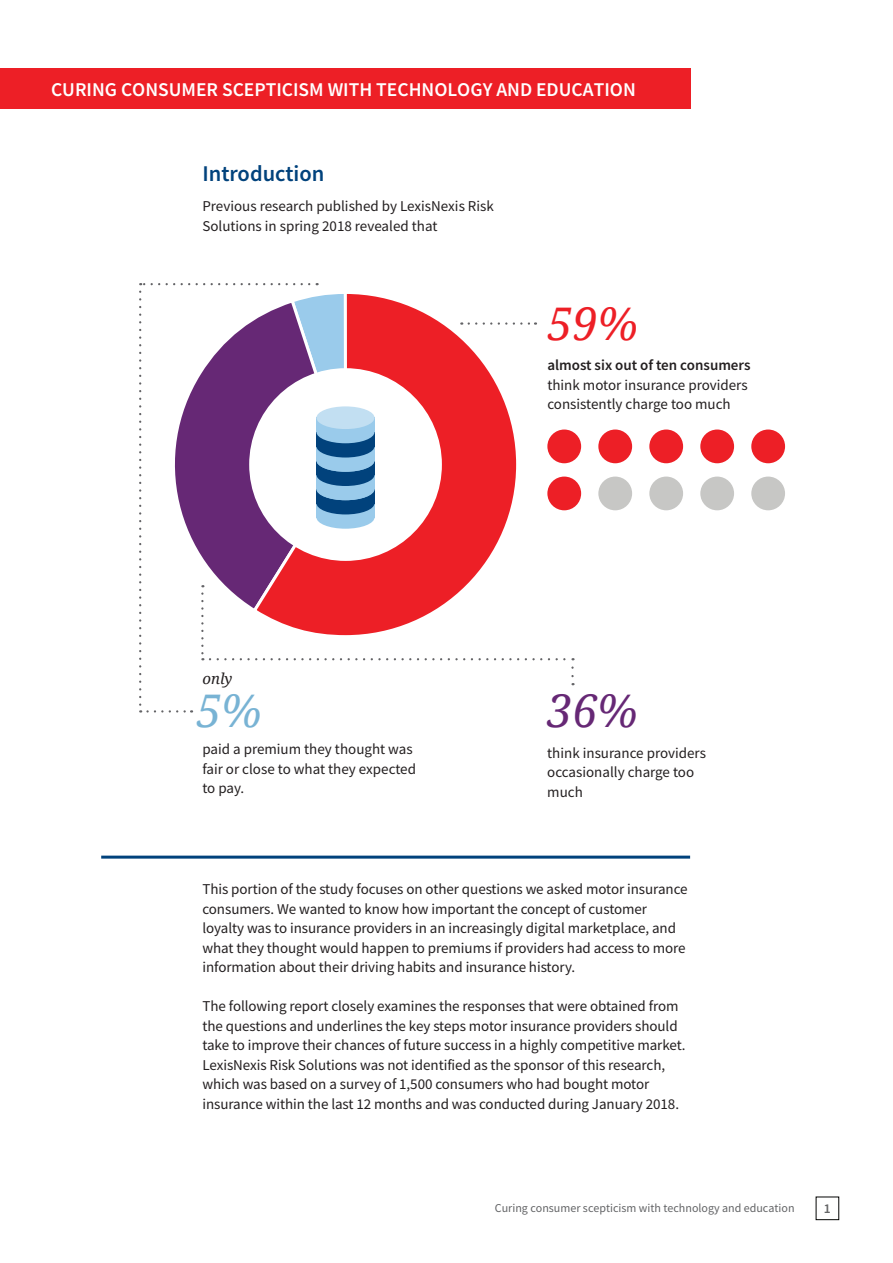
<style>
.page{position:relative;width:893px;height:1263px;background:#fff}
.page>*{position:absolute;margin:0;border:0;box-sizing:border-box;transform-origin:0 0}
.t1{font:italic 45px "Droid Serif";color:#ed1f26}
.t2{font:italic 45px "Droid Serif";color:#662875}
.t3{font:italic 45px "Droid Serif";color:#78b3d4}
.t4{font:600 22.5px "Source Sans Pro";color:#01427c}
.t5{font:600 19.5px "Source Sans Pro";color:#fff}
.t6{font:15px/19.5px "Source Sans Pro";letter-spacing:-.005em;color:#231f20}
.t7{font:600 15px "Source Sans Pro";color:#231f20}
.t8{font:italic 15px "Droid Serif";color:#231f20}
.t9{font:600 13.5px "Source Sans Pro";color:#646566}
.t10{font:12px "Source Sans Pro";color:#636466}
</style>
<div class="page">
<hr style="left:101px;top:856px;width:589px;height:3px;background:#01427c">
<div style="left:0;top:68px;width:690px;height:40px;background:#ed1f26"></div>
<svg style="left:139px;top:283px;width:435px;height:429px"></svg>
<div style="left:547px;top:429px;width:34px;height:34px;background:#ed1f26;border-radius:50%"></div>
<div style="left:598px;top:429px;width:34px;height:34px;background:#ed1f26;border-radius:50%"></div>
<div style="left:649px;top:429px;width:34px;height:34px;background:#ed1f26;border-radius:50%"></div>
<div style="left:700px;top:429px;width:34px;height:34px;background:#ed1f26;border-radius:50%"></div>
<div style="left:751px;top:429px;width:34px;height:34px;background:#ed1f26;border-radius:50%"></div>
<div style="left:547px;top:477px;width:34px;height:33px;background:#ed1f26;border-radius:50%"></div>
<div style="left:598px;top:477px;width:34px;height:33px;background:#c7c7c5;border-radius:50%"></div>
<div style="left:649px;top:477px;width:34px;height:33px;background:#c7c7c5;border-radius:50%"></div>
<div style="left:700px;top:477px;width:34px;height:33px;background:#c7c7c5;border-radius:50%"></div>
<div style="left:751px;top:477px;width:34px;height:33px;background:#c7c7c5;border-radius:50%"></div>
<div style="left:316px;top:506px;width:59px;height:23px;background:#9acbeb;border-radius:50%"></div>
<svg style="left:316px;top:505px;width:59px;height:10px"></svg>
<div style="left:316px;top:492px;width:59px;height:22px;background:#01427c;border-radius:50%"></div>
<svg style="left:316px;top:491px;width:59px;height:10px"></svg>
<div style="left:316px;top:478px;width:59px;height:22px;background:#9acbeb;border-radius:50%"></div>
<div style="left:316px;top:475px;width:59px;height:14px;background:#9acbeb"></div>
<div style="left:316px;top:463px;width:59px;height:23px;background:#01427c;border-radius:50%"></div>
<div style="left:316px;top:460px;width:59px;height:15px;background:#01427c"></div>
<div style="left:316px;top:449px;width:59px;height:23px;background:#9acbeb;border-radius:50%"></div>
<svg style="left:316px;top:448px;width:59px;height:10px"></svg>
<div style="left:316px;top:435px;width:59px;height:22px;background:#01427c;border-radius:50%"></div>
<svg style="left:316px;top:434px;width:59px;height:10px"></svg>
<div style="left:316px;top:421px;width:59px;height:22px;background:#9acbeb;border-radius:50%"></div>
<div style="left:316px;top:418px;width:59px;height:14px;background:#9acbeb"></div>
<div style="left:316px;top:406px;width:59px;height:23px;background:#c2dff2;border-radius:50%"></div>
<h3 class="t5" style="left:51px;top:76px;width:586px">CURING CONSUMER SCEPTICISM WITH TECHNOLOGY AND EDUCATION</h3>
<h2 class="t4" style="left:202px;top:159px;width:123px">Introduction</h2>
<p class="t6" style="left:202px;top:197px;width:293px">Previous research published by LexisNexis Risk<br>Solutions in spring 2018 revealed that</p>
<h1 class="t1" style="left:547px;top:296px;width:92px">59%</h1>
<p class="t7" style="left:547px;top:356px;width:205px">almost six out of ten consumers</p>
<p class="t6" style="left:547px;top:375px;width:202px">think motor insurance providers consistently charge too much</p>
<p class="t8" style="left:202px;top:669px;width:31px">only</p>
<h1 class="t3" style="left:196px;top:683px;width:67px">5%</h1>
<h1 class="t2" style="left:547px;top:683px;width:92px">36%</h1>
<p class="t6" style="left:202px;top:739px;width:215px">paid a premium they thought was fair or close to what they expected to pay.</p>
<p class="t6" style="left:547px;top:743px;width:160px">think insurance providers occasionally charge too much</p>
<p class="t6" style="left:202px;top:879px;width:487px">This portion of the study focuses on other questions we asked motor insurance consumers. We wanted to know how important the concept of customer loyalty was to insurance providers in an increasingly digital marketplace, and what they thought would happen to premiums if providers had access to more information about their driving habits and insurance history.</p>
<p class="t6" style="left:202px;top:996px;width:485px">The following report closely examines the responses that were obtained from the questions and underlines the key steps motor insurance providers should take to improve their chances of future success in a highly competitive market.<br>LexisNexis Risk Solutions was not identified as the sponsor of this research, which was based on a survey of 1,500 consumers who had bought motor insurance within the last 12 months and was conducted during January 2018.</p>
<p class="t10" style="left:495px;top:1200px;width:301px">Curing consumer scepticism with technology and education</p>
<p class="t9" style="left:824px;top:1199px;width:8px">1</p>
</div>
